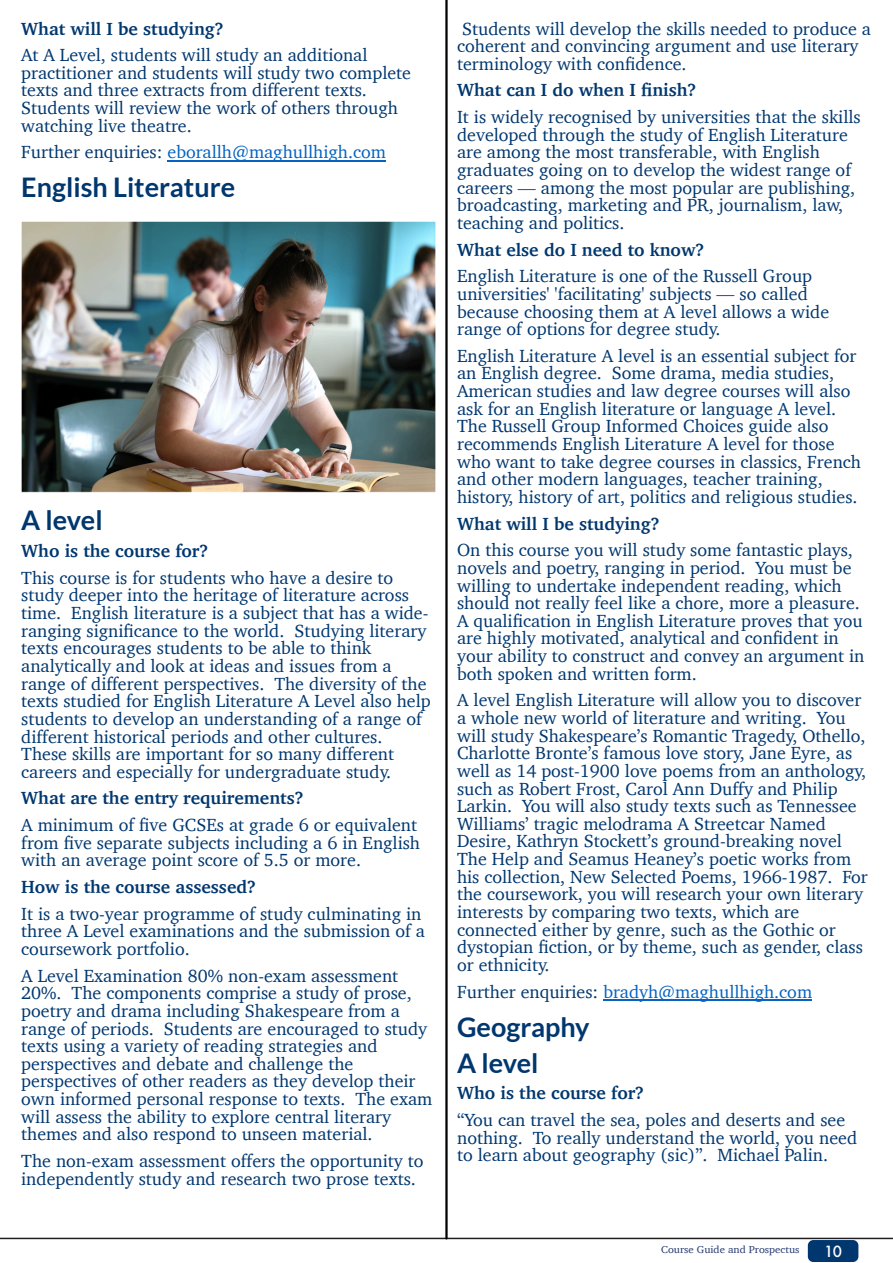
<style>
.page{position:relative;width:893px;height:1263px;background:#fff}
.page>*{position:absolute;margin:0;border:0;box-sizing:border-box;transform-origin:0 0}
.t1{font:700 27px/36px "Lato";color:#00376f}
.t2{font:18px/17.7px "Charter";color:#00376f}
.t3{font:700 18px "Charter";color:#00376f}
.t4{font:18px "Charter";color:#0563c1}
.t5{font:500 15px "Futura";color:#fff}
.t6{font:10.35px "Charter";color:#22376f;scale:1.05 1}
.s1{color:#00376f}
</style>
<div class="page">
<hr style="left:168px;top:160px;width:218px;height:1px;background:#0563c1">
<hr style="left:603px;top:999px;width:209px;height:2px;background:#0563c1">
<hr style="left:0;top:1238px;width:893px;height:1px;background:#231f20">
<div style="left:808px;top:1240px;width:50px;height:22px;background:#00376f;border-radius:5px"></div>
<hr style="left:445px;top:0;width:3px;height:1238px;background:#000">
<img style="left:23px;top:223px;width:411px;height:267px">
<div style="left:21px;top:221px;width:415px;height:271px;border:1px solid #fff"></div>
<p class="t3" style="left:21px;top:17px;width:204px">What will I be studying?</p>
<p class="t2" style="left:21px;top:46px;width:391px">At A Level, students will study an additional practitioner and students will study two complete texts and three extracts from different texts.<br>Students will review the work of others through watching live theatre.</p>
<p class="t4" style="left:21px;top:141px;width:366px"><span class="s1">Further enquiries:</span> eborallh@maghullhigh.com</p>
<h1 class="t1" style="left:21px;top:171px;width:215px">English Literature</h1>
<h1 class="t1" style="left:21px;top:504px;width:83px">A level</h1>
<p class="t3" style="left:21px;top:539px;width:188px">Who is the course for?</p>
<p class="t2" style="left:21px;top:568px;width:411px">This course is for students who have a desire to study deeper into the heritage of literature across time. English literature is a subject that has a wide&shy;ranging significance to the world. Studying literary texts encourages students to be able to think analytically and look at ideas and issues from a range of different perspectives. The diversity of the texts studied for English Literature A Level also help students to develop an understanding of a range of different historical periods and other cultures.<br>These skills are important for so many different careers and especially for undergraduate study.</p>
<p class="t3" style="left:21px;top:787px;width:284px">What are the entry requirements?</p>
<p class="t2" style="left:21px;top:815px;width:400px">A minimum of five GCSEs at grade 6 or equivalent from five separate subjects including a 6 in English with an average point score of 5.5 or more.</p>
<p class="t3" style="left:21px;top:875px;width:236px">How is the course assessed?</p>
<p class="t2" style="left:21px;top:904px;width:405px">It is a two-year programme of study culminating in three A Level examinations and the submission of a coursework portfolio.</p>
<p class="t2" style="left:21px;top:966px;width:413px">A Level Examination 80% non-exam assessment 20%. The components comprise a study of prose, poetry and drama including Shakespeare from a range of periods. Students are encouraged to study texts using a variety of reading strategies and perspectives and debate and challenge the perspectives of other readers as they develop their own informed personal response to texts. The exam will assess the ability to explore central literary themes and also respond to unseen material.</p>
<p class="t2" style="left:21px;top:1151px;width:404px">The non-exam assessment offers the opportunity to independently study and research two prose texts.</p>
<p class="t2" style="left:457px;top:19px;width:415px">Students will develop the skills needed to produce a coherent and convincing argument and use literary terminology with confidence.</p>
<p class="t3" style="left:457px;top:79px;width:241px">What can I do when I finish?</p>
<p class="t2" style="left:457px;top:108px;width:405px">It is widely recognised by universities that the skills developed through the study of English Literature are among the most transferable, with English graduates going on to develop the widest range of careers — among the most popular are publishing, broadcasting, marketing and PR, journalism, law, teaching and politics.</p>
<p class="t3" style="left:457px;top:238px;width:249px">What else do I need to know?</p>
<p class="t2" style="left:457px;top:267px;width:374px">English Literature is one of the Russell Group universities' 'facilitating' subjects — so called because choosing them at A level allows a wide range of options for degree study.</p>
<p class="t2" style="left:457px;top:346px;width:405px">English Literature A level is an essential subject for an English degree. Some drama, media studies, American studies and law degree courses will also ask for an English literature or language A level.<br>The Russell Group Informed Choices guide also recommends English Literature A level for those who want to take degree courses in classics, French and other modern languages, teacher training, history, history of art, politics and religious studies.</p>
<p class="t3" style="left:457px;top:512px;width:204px">What will I be studying?</p>
<p class="t2" style="left:457px;top:541px;width:409px">On this course you will study some fantastic plays, novels and poetry, ranging in period. You must be willing to undertake independent reading, which should not really feel like a chore, more a pleasure.<br>A qualification in English Literature proves that you are highly motivated, analytical and confident in your ability to construct and convey an argument in both spoken and written form.</p>
<p class="t2" style="left:457px;top:691px;width:412px">A level English Literature will allow you to discover a whole new world of literature and writing. You will study Shakespeare’s Romantic Tragedy, Othello, Charlotte Bronte’s famous love story, Jane Eyre, as well as 14 post-1900 love poems from an anthology, such as Robert Frost, Carol Ann Duffy and Philip Larkin. You will also study texts such as Tennessee Williams’ tragic melodrama A Streetcar Named Desire, Kathryn Stockett’s ground-breaking novel The Help and Seamus Heaney’s poetic works from his collection, New Selected Poems, 1966-1987. For the coursework, you will research your own literary interests by comparing two texts, which are connected either by genre, such as the Gothic or dystopian fiction, or by theme, such as gender, class or ethnicity.</p>
<p class="t4" style="left:457px;top:980px;width:357px"><span class="s1">Further enquiries:</span> bradyh@maghullhigh.com</p>
<h1 class="t1" style="left:457px;top:1010px;width:134px">Geography<br>A level</h1>
<p class="t3" style="left:457px;top:1082px;width:188px">Who is the course for?</p>
<p class="t2" style="left:457px;top:1110px;width:402px">“You can travel the sea, poles and deserts and see nothing. To really understand the world, you need to learn about geography (sic)”. Michael Palin.</p>
<p class="t6" style="left:661px;top:1243px;width:133px">Course Guide and Prospectus</p>
<p class="t5" style="left:824px;top:1245px;width:19px">10</p>
</div>
